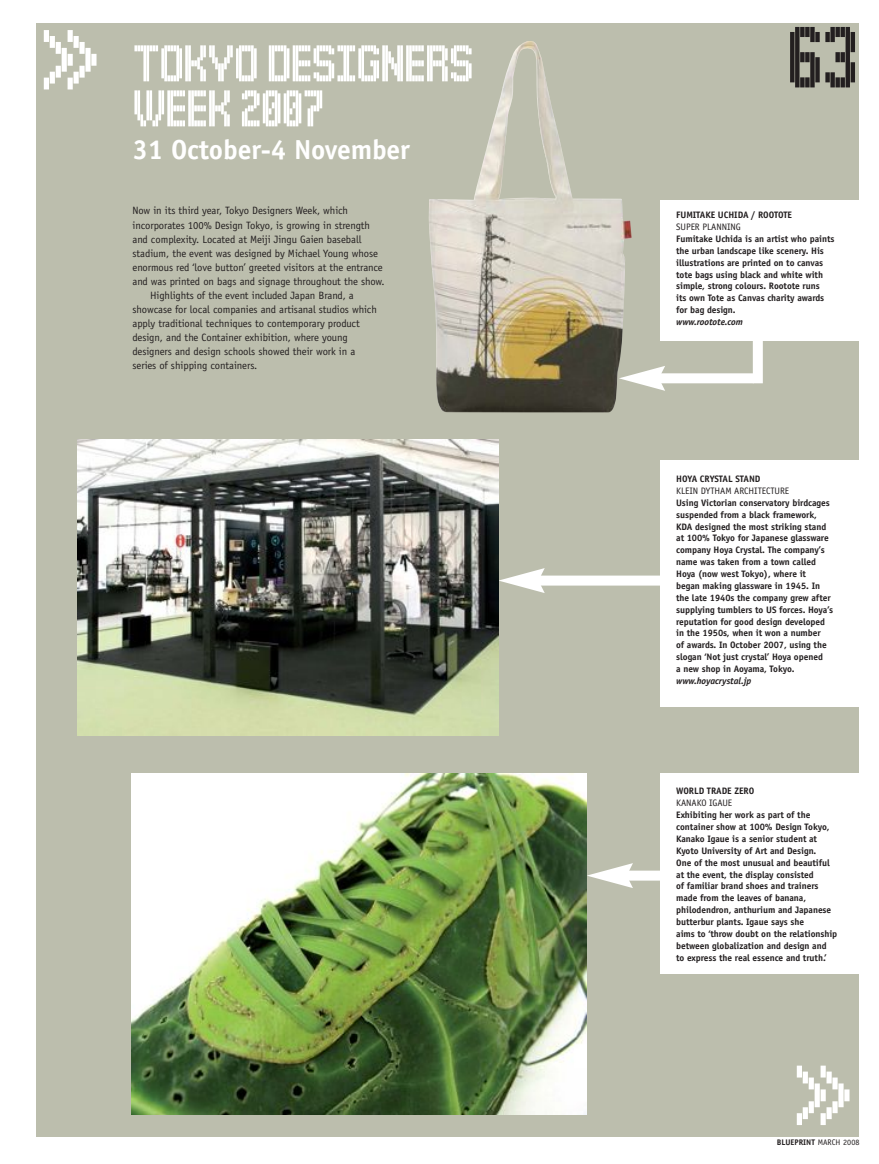
<style>
.page{position:relative;width:879px;height:1164px;background:#fff}
.page>*{position:absolute;margin:0;border:0;box-sizing:border-box;transform-origin:0 0}
.t1{font:123.75px "Blueprint New Era";color:#fff}
.t2{font:105px "Blueprint New Era";color:#231f20}
.t3{font:62.5px/45px "Blueprint New Era";color:#fff}
.t4{font:700 27.5px "Officina Sans";letter-spacing:-.005em;color:#fff}
.t5{font:10.62px "Officina Sans";letter-spacing:-.005em;color:#231f20}
.t6{font:700 9.38px/11.9px "Officina Sans";letter-spacing:-.005em;color:#231f20}
.t7{font:9.38px "Officina Sans";letter-spacing:-.005em;color:#231f20}
.t8{font:italic 700 9.38px "Officina Sans";letter-spacing:-.005em;color:#231f20}
.t9{font:700 8.12px "Officina Sans";color:#231f20}
.s1{font-weight:400}
</style>
<div class="page">
<img style="left:36px;top:23px;width:823px;height:1114px">
<h1 class="t1" style="left:40px;top:0;width:61px">Ω</h1>
<h3 class="t3" style="left:133px;top:39px;width:342px">TOKYO DESIGNERS<br>WEEK 2007</h3>
<h3 class="t4" style="left:133px;top:132px;width:279px">31 October-4 November</h3>
<p class="t5" style="left:132px;top:205px;width:217px">Now in its third year, Tokyo Designers Week, which</p>
<p class="t5" style="left:132px;top:219px;width:239px">incorporates 100% Design Tokyo, is growing in strength</p>
<p class="t5" style="left:132px;top:233px;width:230px">and complexity. Located at Meiji Jingu Gaien baseball</p>
<p class="t5" style="left:132px;top:247px;width:247px">stadium, the event was designed by Michael Young whose</p>
<p class="t5" style="left:132px;top:261px;width:252px">enormous red ‘love button’ greeted visitors at the entrance</p>
<p class="t5" style="left:132px;top:275px;width:253px">and was printed on bags and signage throughout the show.</p>
<p class="t5" style="left:150px;top:289px;width:205px">Highlights of the event included Japan Brand, a</p>
<p class="t5" style="left:132px;top:303px;width:246px">showcase for local companies and artisanal studios which</p>
<p class="t5" style="left:132px;top:317px;width:229px">apply traditional techniques to contemporary product</p>
<p class="t5" style="left:132px;top:331px;width:217px">design, and the Container exhibition, where young</p>
<p class="t5" style="left:132px;top:345px;width:224px">designers and design schools showed their work in a</p>
<p class="t5" style="left:132px;top:359px;width:126px">series of shipping containers.</p>
<h2 class="t2" style="left:787px;top:7px;width:72px">63</h2>
<p class="t6" style="left:676px;top:209px;width:117px">FUMITAKE UCHIDA / ROOTOTE</p>
<p class="t7" style="left:676px;top:221px;width:66px">SUPER PLANNING</p>
<p class="t6" style="left:676px;top:233px;width:160px">Fumitake Uchida is an artist who paints the urban landscape like scenery. His illustrations are printed on to canvas tote bags using black and white with simple, strong colours. Rootote runs<br>its own Tote as Canvas charity awards for bag design.</p>
<p class="t8" style="left:676px;top:316px;width:68px">www.rootote.com</p>
<p class="t6" style="left:676px;top:472px;width:86px">HOYA CRYSTAL STAND</p>
<p class="t7" style="left:676px;top:485px;width:114px">KLEIN DYTHAM ARCHITECTURE</p>
<p class="t6" style="left:676px;top:496px;width:158px">Using Victorian conservatory birdcages suspended from a black framework, KDA designed the most striking stand at 100% Tokyo for Japanese glassware company Hoya Crystal. The company’s name was taken from a town called Hoya (now west Tokyo), where it<br>began making glassware in 1945. In the late 1940s the company grew after supplying tumblers to US forces. Hoya’s reputation for good design developed in the 1950s, when it won a number<br>of awards. In October 2007, using the slogan ‘Not just crystal’ Hoya opened<br>a new shop in Aoyama, Tokyo.</p>
<p class="t8" style="left:676px;top:675px;width:77px">www.hoyacrystal.jp</p>
<p class="t6" style="left:676px;top:785px;width:79px">WORLD TRADE ZERO</p>
<p class="t7" style="left:676px;top:797px;width:57px">KANAKO IGAUE</p>
<p class="t6" style="left:676px;top:808px;width:163px">Exhibiting her work as part of the container show at 100% Design Tokyo, Kanako Igaue is a senior student at Kyoto University of Art and Design.<br>One of the most unusual and beautiful at the event, the display consisted<br>of familiar brand shoes and trainers made from the leaves of banana, philodendron, anthurium and Japanese butterbur plants. Igaue says she<br>aims to ‘throw doubt on the relationship between globalization and design and<br>to express the real essence and truth.’</p>
<h1 class="t1" style="left:793px;top:1035px;width:61px">Ω</h1>
<p class="t9" style="left:776px;top:1136px;width:84px">BLUEPRINT <span class="s1">MARCH 2008</span></p>
</div>
